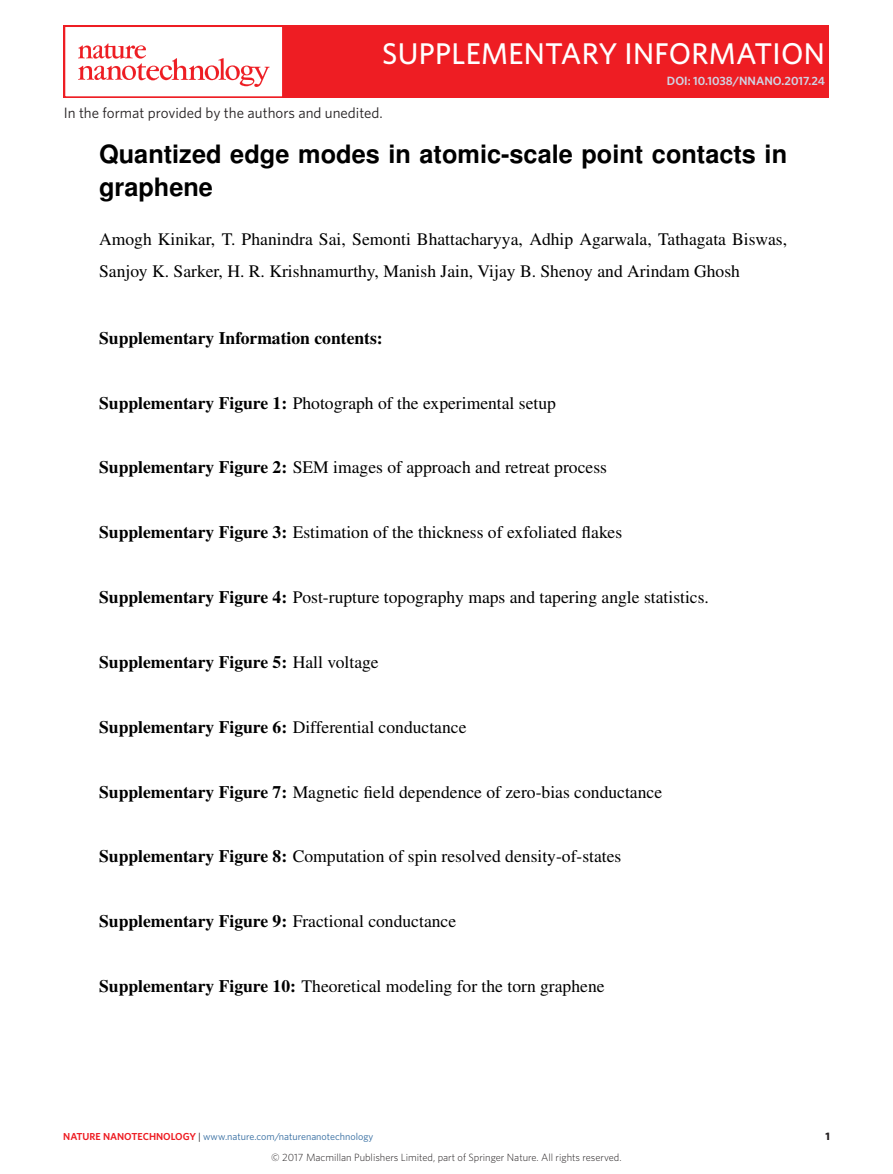
<style>
.page{position:relative;width:893px;height:1174px;background:#fff}
.page>*{position:absolute;margin:0;border:0;box-sizing:border-box;transform-origin:0 0}
.t1{font:500 30px "Whitney";letter-spacing:.01em;color:#fff}
.t2{font:700 25.35px/32.2px "Nimbus San L";color:#000}
.t3{font:17.55px/31.8px "Nimbus Rom No 9 L";color:#000}
.t4{font:500 17.55px "Nimbus Rom No 9 L";color:#000}
.t5{font:15px "Whitney";color:#231f20}
.t6{font:600 12px "Whitney";color:#cfd4e4}
.t7{font:700 10.8px "Whitney";color:#231f20}
.t8{font:300 10.5px "Whitney";color:#231f20}
.t9{font:10.2px "Whitney";color:#316a9f}
.s1{font-weight:500}
.s2{font-weight:400}
.s3{font-weight:600;color:#ee1d23}
.s4{color:#231f20}
</style>
<div class="page">
<div style="left:64px;top:26px;width:765px;height:72px;background:#ee1d23"></div>
<div style="left:64px;top:26px;width:220px;height:72px;background:#fff;border:2px solid #ee1d23"></div>
<svg style="left:78px;top:43px;width:191px;height:44px"></svg>
<p class="t1" style="left:382px;top:34px;width:444px">SUPPLEMENTARY INFORMATION</p>
<p class="t6" style="left:667px;top:73px;width:159px">DOI: 10.1038/NNANO.2017.24</p>
<p class="t5" style="left:64px;top:103px;width:321px">In the format provided by the authors and unedited.</p>
<p class="t2" style="left:99px;top:139px;width:689px">Quantized edge modes in atomic-scale point contacts in graphene</p>
<p class="t3" style="left:99px;top:223px;width:689px">Amogh Kinikar, T. Phanindra Sai, Semonti Bhattacharyya, Adhip Agarwala, Tathagata Biswas,<br>Sanjoy K. Sarker, H. R. Krishnamurthy, Manish Jain, Vijay B. Shenoy and Arindam Ghosh</p>
<p class="t4" style="left:99px;top:327px;width:285px">Supplementary Information contents:</p>
<p class="t3" style="left:99px;top:387px;width:458px"><span class="s1">Supplementary Figure 1:</span> Photograph of the experimental setup</p>
<p class="t3" style="left:99px;top:452px;width:509px"><span class="s1">Supplementary Figure 2:</span> SEM images of approach and retreat process</p>
<p class="t3" style="left:99px;top:517px;width:525px"><span class="s1">Supplementary Figure 3:</span> Estimation of the thickness of exfoliated flakes</p>
<p class="t3" style="left:99px;top:581px;width:611px"><span class="s1">Supplementary Figure 4:</span> Post-rupture topography maps and tapering angle statistics.</p>
<p class="t4" style="left:99px;top:651px;width:281px">Supplementary Figure 5: <span class="s2">Hall voltage</span></p>
<p class="t3" style="left:99px;top:711px;width:369px"><span class="s1">Supplementary Figure 6:</span> Differential conductance</p>
<p class="t3" style="left:99px;top:776px;width:564px"><span class="s1">Supplementary Figure 7:</span> Magnetic field dependence of zero-bias conductance</p>
<p class="t3" style="left:99px;top:841px;width:524px"><span class="s1">Supplementary Figure 8:</span> Computation of spin resolved density-of-states</p>
<p class="t4" style="left:99px;top:910px;width:359px">Supplementary Figure 9: <span class="s2">Fractional conductance</span></p>
<p class="t3" style="left:99px;top:970px;width:507px"><span class="s1">Supplementary Figure 10:</span> Theoretical modeling for the torn graphene</p>
<p class="t9" style="left:63px;top:1129px;width:312px"><span class="s3">NATURE NANOTECHNOLOGY</span> <span class="s4">|</span> www.nature.com/naturenanotechnology</p>
<p class="t7" style="left:825px;top:1129px;width:6px">1</p>
<p class="t8" style="left:271px;top:1150px;width:352px">© 2017 Macmillan Publishers Limited, part of Springer Nature. All rights reserved.</p>
</div>
